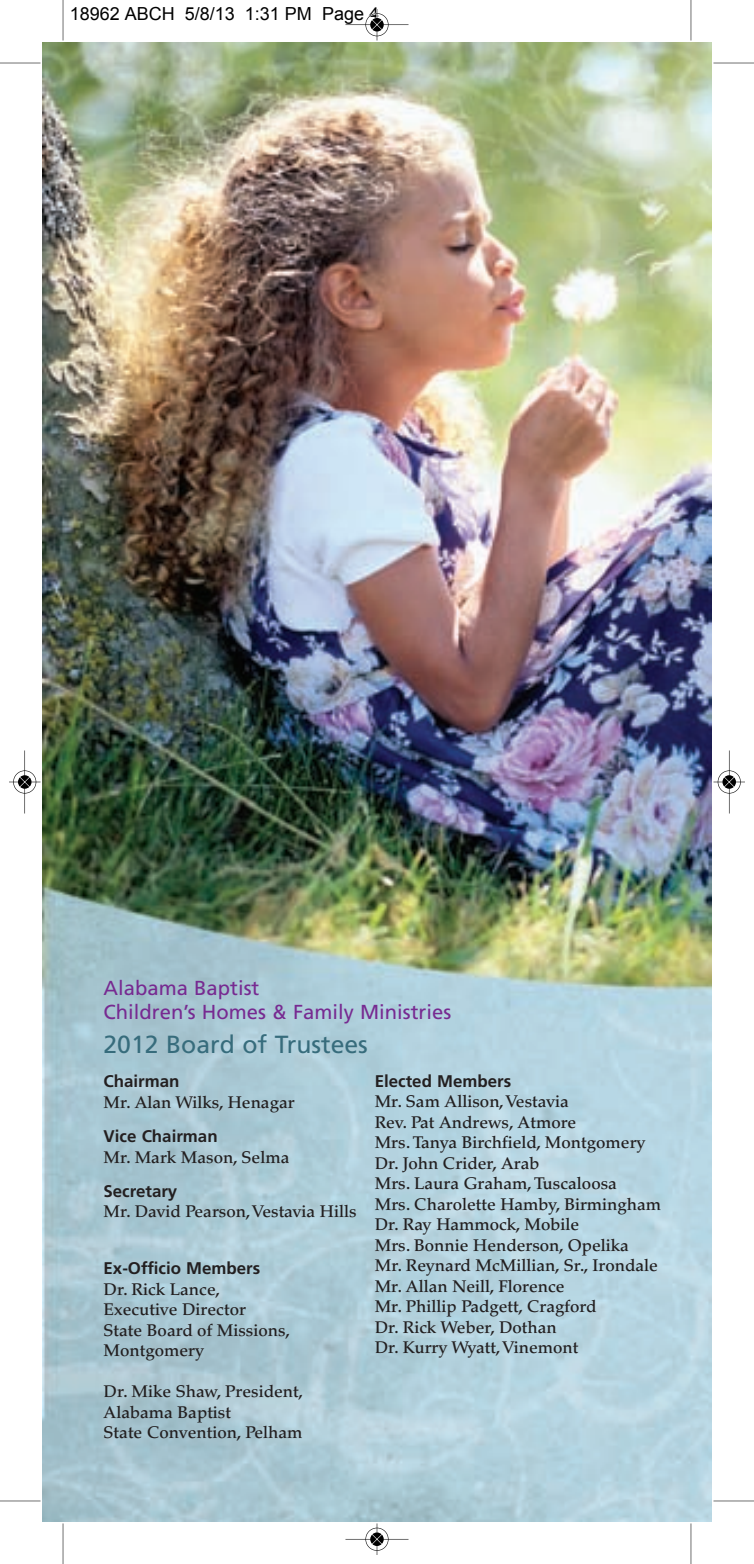
<style>
.page{position:relative;width:754px;height:1564px;background:#fff}
.page>*{position:absolute;margin:0;border:0;box-sizing:border-box;transform-origin:0 0}
.t1{font:24.75px "Frutiger";color:#376c7c}
.t2{font:20.25px/24.3px "Frutiger";color:#772a91}
.t3{font:18px "Arial";color:#000}
.t4{font:500 16.88px/20.5px "Palatino";color:#231f20}
.t5{font:700 16.88px "Frutiger";color:#231f20}
</style>
<div class="page">
<img style="left:43px;top:43px;width:668px;height:1478px">
<hr style="left:63px;top:0;width:1px;height:40px;background:#000">
<hr style="left:0;top:63px;width:40px;height:1px;background:#000">
<hr style="left:690px;top:0;width:1px;height:40px;background:#000">
<hr style="left:713px;top:63px;width:41px;height:1px;background:#000">
<hr style="left:63px;top:1523px;width:1px;height:41px;background:#000">
<hr style="left:0;top:1500px;width:40px;height:1px;background:#000">
<hr style="left:690px;top:1523px;width:1px;height:41px;background:#000">
<hr style="left:713px;top:1500px;width:41px;height:1px;background:#000">
<hr style="left:345px;top:24px;width:63px;height:1px;background:#000">
<hr style="left:377px;top:9px;width:1px;height:31px;background:#000">
<svg style="left:365px;top:13px;width:24px;height:24px"></svg>
<hr style="left:345px;top:1539px;width:63px;height:1px;background:#000">
<hr style="left:377px;top:1523px;width:1px;height:32px;background:#000">
<svg style="left:365px;top:1527px;width:24px;height:24px"></svg>
<hr style="left:24px;top:750px;width:1px;height:63px;background:#000">
<hr style="left:9px;top:782px;width:31px;height:1px;background:#000">
<svg style="left:13px;top:770px;width:24px;height:24px"></svg>
<hr style="left:729px;top:750px;width:1px;height:63px;background:#000">
<hr style="left:713px;top:782px;width:32px;height:1px;background:#000">
<svg style="left:717px;top:770px;width:24px;height:24px"></svg>
<p class="t3" style="left:70px;top:2px;width:311px">18962 ABCH 5/8/13 1:31 PM Page 4</p>
<p class="t2" style="left:104px;top:976px;width:349px">Alabama Baptist<br>Children’s Homes &amp; Family Ministries</p>
<h1 class="t1" style="left:104px;top:1030px;width:266px">2012 Board of Trustees</h1>
<p class="t5" style="left:104px;top:1071px;width:77px">Chairman</p>
<p class="t4" style="left:104px;top:1092px;width:193px">Mr. Alan Wilks, Henagar</p>
<p class="t5" style="left:104px;top:1126px;width:116px">Vice Chairman</p>
<p class="t4" style="left:104px;top:1147px;width:187px">Mr. Mark Mason, Selma</p>
<p class="t5" style="left:104px;top:1181px;width:75px">Secretary</p>
<p class="t4" style="left:104px;top:1202px;width:254px">Mr. David Pearson, Vestavia Hills</p>
<p class="t5" style="left:104px;top:1258px;width:158px">Ex-Officio Members</p>
<p class="t4" style="left:104px;top:1279px;width:188px">Dr. Rick Lance,<br>Executive Director<br>State Board of Missions,<br>Montgomery</p>
<p class="t4" style="left:104px;top:1381px;width:201px">Dr. Mike Shaw, President,<br>Alabama Baptist<br>State Convention, Pelham</p>
<p class="t5" style="left:375px;top:1071px;width:138px">Elected Members</p>
<p class="t4" style="left:375px;top:1091px;width:288px">Mr. Sam Allison, Vestavia<br>Rev. Pat Andrews, Atmore<br>Mrs. Tanya Birchfield, Montgomery<br>Dr. John Crider, Arab<br>Mrs. Laura Graham, Tuscaloosa<br>Mrs. Charolette Hamby, Birmingham<br>Dr. Ray Hammock, Mobile<br>Mrs. Bonnie Henderson, Opelika<br>Mr. Reynard McMillian, Sr., Irondale<br>Mr. Allan Neill, Florence<br>Mr. Phillip Padgett, Cragford<br>Dr. Rick Weber, Dothan<br>Dr. Kurry Wyatt, Vinemont</p>
</div>
